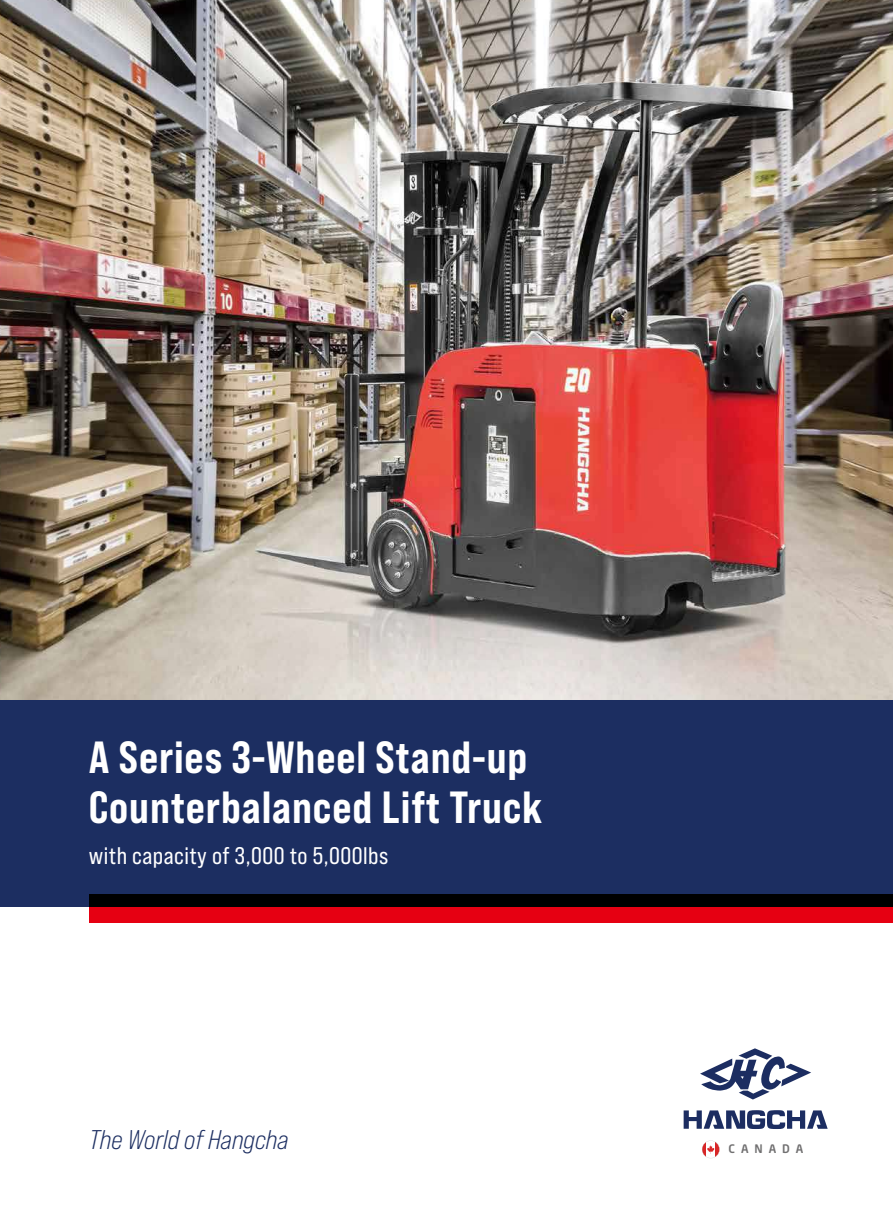
<style>
.page{position:relative;width:893px;height:1212px;background:#fff}
.page>*{position:absolute;margin:0;border:0;box-sizing:border-box;transform-origin:0 0}
.t1{font:45px/49.8px "Bebas Neue Pro Sm E Eb";letter-spacing:.02em;color:#fff}
.t2{font:27px "Bebas Neue Pro Sm E Bk It";color:#1c2e61}
.t3{font:24px "Bebas Neue Pro Sm E Rg";letter-spacing:.02em;color:#fff}
.t4{font:500 11.7px "Neo Sans Std";letter-spacing:.51em;color:#717071}
</style>
<div class="page">
<div style="left:0;top:699px;width:893px;height:207px;background:#1c2e61"></div>
<div style="left:89px;top:906px;width:804px;height:17px;background:#e60012"></div>
<div style="left:89px;top:894px;width:804px;height:12px;background:#000"></div>
<img style="left:0;top:0;width:893px;height:699px">
<svg style="left:700px;top:1048px;width:111px;height:51px"></svg>
<svg style="left:684px;top:1110px;width:144px;height:19px"></svg>
<svg style="left:702px;top:1140px;width:18px;height:18px"></svg>
<p class="t1" style="left:89px;top:731px;width:455px">A Series 3-Wheel Stand-up<br>Counterbalanced Lift Truck</p>
<p class="t3" style="left:89px;top:841px;width:301px">with capacity of 3,000 to 5,000lbs</p>
<p class="t2" style="left:89px;top:1124px;width:201px">The World of Hangcha</p>
<p class="t4" style="left:728px;top:1141px;width:76px">CANADA</p>
</div>
